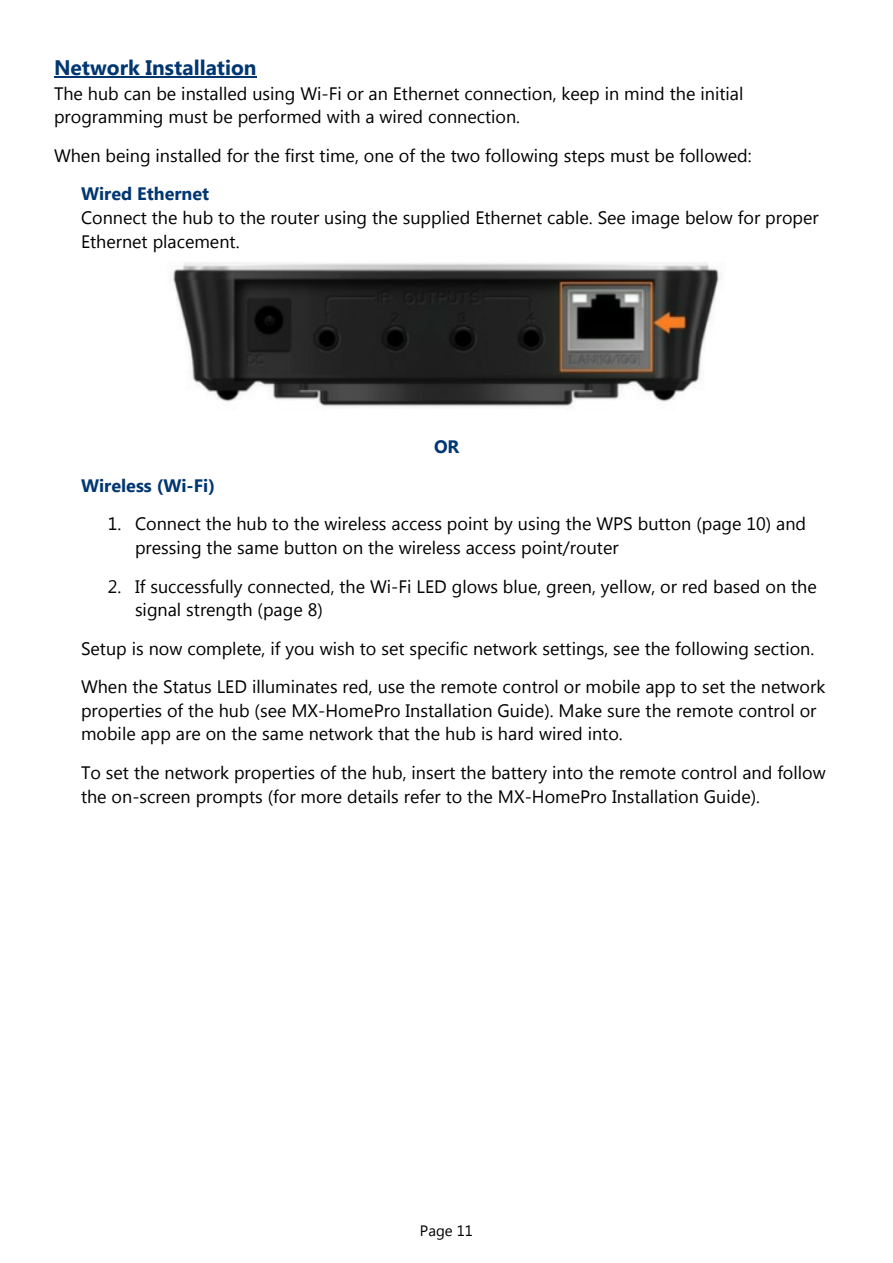
<style>
.page{position:relative;width:893px;height:1263px;background:#fff}
.page>*{position:absolute;margin:0;border:0;box-sizing:border-box;transform-origin:0 0}
.t1{font:700 21px "Microsoft New Tai Lue";color:#003672}
.t2{font:18px/23.5px "Microsoft New Tai Lue";color:#000}
.t3{font:700 18px "Microsoft New Tai Lue";color:#003672}
.t4{font:15px "Microsoft New Tai Lue";color:#000}
</style>
<div class="page">
<hr style="left:54px;top:76px;width:203px;height:1px;background:#003672">
<img style="left:173px;top:262px;width:549px;height:145px">
<p class="t1" style="left:54px;top:59px;width:204px">Network Installation</p>
<p class="t2" style="left:54px;top:83px;width:691px">The hub can be installed using Wi-Fi or an Ethernet connection, keep in mind the initial programming must be performed with a wired connection.</p>
<p class="t2" style="left:54px;top:145px;width:699px">When being installed for the first time, one of the two following steps must be followed:</p>
<p class="t3" style="left:81px;top:187px;width:130px">Wired Ethernet</p>
<p class="t2" style="left:81px;top:208px;width:739px">Connect the hub to the router using the supplied Ethernet cable. See image below for proper<br>Ethernet placement.</p>
<p class="t3" style="left:434px;top:440px;width:27px">OR</p>
<p class="t3" style="left:81px;top:478px;width:136px">Wireless (Wi-Fi)</p>
<p class="t2" style="left:135px;top:514px;width:673px;text-indent:-27px">1. Connect the hub to the wireless access point by using the WPS button (page 10) and pressing the same button on the wireless access point/router</p>
<p class="t2" style="left:135px;top:576px;width:683px;text-indent:-27px">2. If successfully connected, the Wi-Fi LED glows blue, green, yellow, or red based on the signal strength (page 8)</p>
<p class="t2" style="left:81px;top:631px;width:746px;line-height:38.5px">Setup is now complete, if you wish to set specific network settings, see the following section.<br>When the Status LED illuminates red, use the remote control or mobile app to set the network</p>
<p class="t2" style="left:81px;top:700px;width:737px">properties of the hub (see MX-HomePro Installation Guide). Make sure the remote control or mobile app are on the same network that the hub is hard wired into.</p>
<p class="t2" style="left:81px;top:762px;width:746px">To set the network properties of the hub, insert the battery into the remote control and follow the on-screen prompts (for more details refer to the MX-HomePro Installation Guide).</p>
<p class="t4" style="left:420px;top:1225px;width:55px">Page 11</p>
</div>
